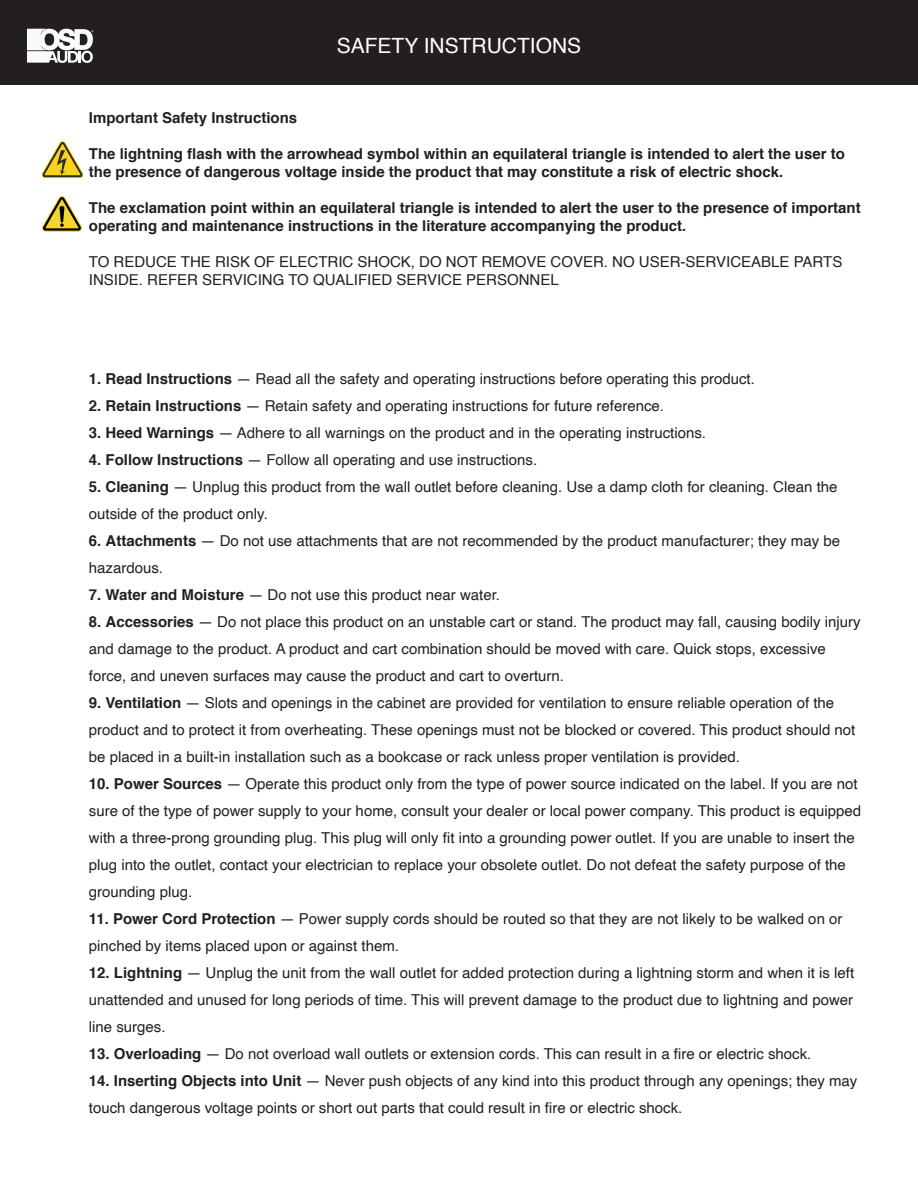
<style>
.page{position:relative;width:918px;height:1188px;background:#fff}
.page>*{position:absolute;margin:0;border:0;box-sizing:border-box;transform-origin:0 0}
.t1{font:21px "Helvetica";color:#fff}
.t2{font:15px/27px "Helvetica";color:#231f20}
.t3{font:700 15px/18px "Helvetica";color:#231f20}
.s1{font-weight:700}
</style>
<div class="page">
<div style="left:0;top:0;width:918px;height:85px;background:#231f20"></div>
<svg style="left:27px;top:29px;width:66px;height:34px"></svg>
<svg style="left:42px;top:196px;width:40px;height:36px"></svg>
<svg style="left:41px;top:141px;width:41px;height:37px"></svg>
<p class="t1" style="left:337px;top:29px;width:246px">SAFETY INSTRUCTIONS</p>
<p class="t3" style="left:89px;top:109px;width:210px">Important Safety Instructions</p>
<p class="t3" style="left:89px;top:145px;width:758px">The lightning flash with the arrowhead symbol within an equilateral triangle is intended to alert the user to the presence of dangerous voltage inside the product that may constitute a risk of electric shock.</p>
<p class="t3" style="left:89px;top:199px;width:773px">The exclamation point within an equilateral triangle is intended to alert the user to the presence of important operating and maintenance instructions in the literature accompanying the product.</p>
<p class="t2" style="left:89px;top:253px;width:755px;line-height:18px">TO REDUCE THE RISK OF ELECTRIC SHOCK, DO NOT REMOVE COVER. NO USER-SERVICEABLE PARTS<br>INSIDE. REFER SERVICING TO QUALIFIED SERVICE PERSONNEL</p>
<p class="t2" style="left:89px;top:365px;width:668px"><span class="s1">1. Read Instructions</span> — Read all the safety and operating instructions before operating this product.</p>
<p class="t2" style="left:89px;top:392px;width:577px"><span class="s1">2. Retain Instructions</span> — Retain safety and operating instructions for future reference.</p>
<p class="t2" style="left:89px;top:419px;width:619px"><span class="s1">3. Heed Warnings</span> — Adhere to all warnings on the product and in the operating instructions.</p>
<p class="t2" style="left:89px;top:446px;width:450px"><span class="s1">4. Follow Instructions</span> — Follow all operating and use instructions.</p>
<p class="t2" style="left:89px;top:473px;width:750px"><span class="s1">5. Cleaning</span> — Unplug this product from the wall outlet before cleaning. Use a damp cloth for cleaning. Clean the outside of the product only.</p>
<p class="t2" style="left:89px;top:527px;width:753px"><span class="s1">6. Attachments</span> — Do not use attachments that are not recommended by the product manufacturer; they may be</p>
<p class="t2" style="left:89px;top:554px;width:76px">hazardous.</p>
<p class="t2" style="left:89px;top:581px;width:413px"><span class="s1">7. Water and Moisture</span> — Do not use this product near water.</p>
<p class="t2" style="left:89px;top:608px;width:773px"><span class="s1">8. Accessories</span> — Do not place this product on an unstable cart or stand. The product may fall, causing bodily injury and damage to the product. A product and cart combination should be moved with care. Quick stops, excessive force, and uneven surfaces may cause the product and cart to overturn.</p>
<p class="t2" style="left:89px;top:689px;width:768px"><span class="s1">9. Ventilation</span> — Slots and openings in the cabinet are provided for ventilation to ensure reliable operation of the product and to protect it from overheating. These openings must not be blocked or covered. This product should not be placed in a built-in installation such as a bookcase or rack unless proper ventilation is provided.</p>
<p class="t2" style="left:89px;top:770px;width:774px"><span class="s1">10. Power Sources</span> — Operate this product only from the type of power source indicated on the label. If you are not sure of the type of power supply to your home, consult your dealer or local power company. This product is equipped with a three-prong grounding plug. This plug will only fit into a grounding power outlet. If you are unable to insert the plug into the outlet, contact your electrician to replace your obsolete outlet. Do not defeat the safety purpose of the grounding plug.</p>
<p class="t2" style="left:89px;top:905px;width:755px"><span class="s1">11. Power Cord Protection</span> — Power supply cords should be routed so that they are not likely to be walked on or pinched by items placed upon or against them.</p>
<p class="t2" style="left:89px;top:959px;width:767px;text-align:justify"><span class="s1">12. Lightning</span> — Unplug the unit from the wall outlet for added protection during a lightning storm and when it is left unattended and unused for long periods of time. This will prevent damage to the product due to lightning and power line surges.</p>
<p class="t2" style="left:89px;top:1040px;width:724px"><span class="s1">13. Overloading</span> — Do not overload wall outlets or extension cords. This can result in a fire or electric shock.</p>
<p class="t2" style="left:89px;top:1067px;width:770px"><span class="s1">14. Inserting Objects into Unit</span> — Never push objects of any kind into this product through any openings; they may touch dangerous voltage points or short out parts that could result in fire or electric shock.</p>
</div>
